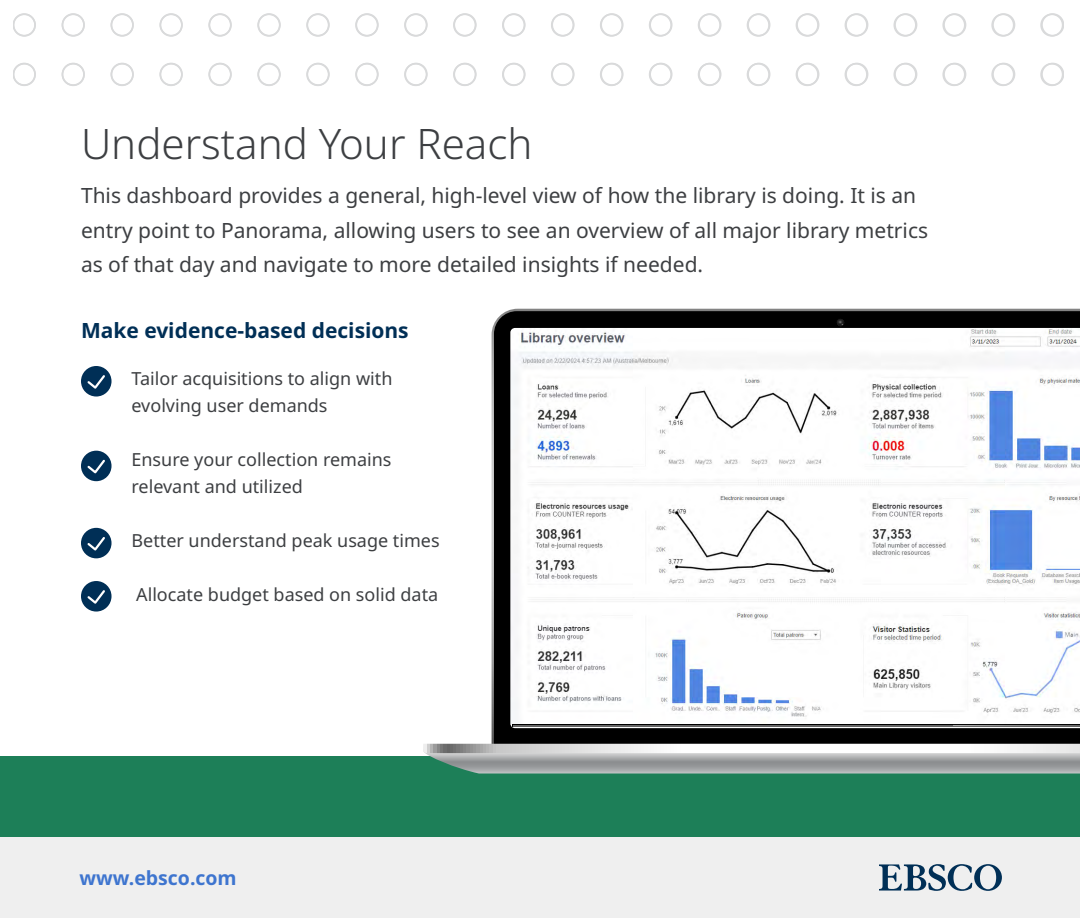
<style>
.page{position:relative;width:1080px;height:918px;background:#fff}
.page>*{position:absolute;margin:0;border:0;box-sizing:border-box;transform-origin:0 0}
.t1{font:300 42px "Noto Sans";color:#3d3f42}
.t2{font:21px/34.5px "Noto Sans";color:#3d3f42}
.t3{font:700 21px "Noto Sans";color:#002f56}
.t4{font:700 19.5px "Noto Sans";color:#3e75cf}
.t5{font:18px/27px "Noto Sans";color:#3d3f42}
</style>
<div class="page">
<div style="left:0;top:756px;width:1080px;height:81px;background:#1d7f58"></div>
<svg style="left:493px;top:310px;width:587px;height:434px"></svg>
<hr style="left:513px;top:725px;width:567px;height:1px;background:#666">
<svg style="left:837px;top:318px;width:7px;height:8px"></svg>
<svg style="left:953px;top:725px;width:105px;height:1px"></svg>
<svg style="left:423px;top:744px;width:657px;height:30px"></svg>
<div style="left:0;top:837px;width:1080px;height:81px;background:#efefef"></div>
<svg style="left:879px;top:864px;width:123px;height:27px"></svg>
<div style="left:82px;top:367px;width:28px;height:28px;background:#002f56;border-radius:50%"></div>
<div style="left:81px;top:366px;width:31px;height:31px;border:2px solid #002f56;border-radius:50%"></div>
<svg style="left:85px;top:373px;width:22px;height:18px"></svg>
<div style="left:82px;top:452px;width:28px;height:28px;background:#002f56;border-radius:50%"></div>
<div style="left:81px;top:451px;width:31px;height:30px;border:2px solid #002f56;border-radius:50%"></div>
<svg style="left:85px;top:458px;width:22px;height:17px"></svg>
<div style="left:82px;top:529px;width:28px;height:28px;background:#002f56;border-radius:50%"></div>
<div style="left:81px;top:528px;width:31px;height:30px;border:2px solid #002f56;border-radius:50%"></div>
<svg style="left:85px;top:535px;width:22px;height:18px"></svg>
<div style="left:82px;top:582px;width:28px;height:28px;background:#002f56;border-radius:50%"></div>
<div style="left:81px;top:581px;width:31px;height:31px;border:2px solid #002f56;border-radius:50%"></div>
<svg style="left:85px;top:588px;width:22px;height:18px"></svg>
<svg style="left:14px;top:14px;width:1050px;height:72px"></svg>
<div style="left:14px;top:14px;width:22px;height:22px;border:2px solid #d9dadb;border-radius:50%"></div>
<div style="left:62px;top:14px;width:23px;height:22px;border:2px solid #d9dadb;border-radius:50%"></div>
<div style="left:111px;top:14px;width:23px;height:22px;border:2px solid #d9dadb;border-radius:50%"></div>
<div style="left:160px;top:14px;width:23px;height:22px;border:2px solid #d9dadb;border-radius:50%"></div>
<div style="left:209px;top:14px;width:23px;height:22px;border:2px solid #d9dadb;border-radius:50%"></div>
<div style="left:258px;top:14px;width:23px;height:22px;border:2px solid #d9dadb;border-radius:50%"></div>
<div style="left:307px;top:14px;width:23px;height:22px;border:2px solid #d9dadb;border-radius:50%"></div>
<div style="left:355px;top:14px;width:24px;height:22px;border:2px solid #d9dadb;border-radius:50%"></div>
<div style="left:404px;top:14px;width:24px;height:22px;border:2px solid #d9dadb;border-radius:50%"></div>
<div style="left:453px;top:14px;width:24px;height:22px;border:2px solid #d9dadb;border-radius:50%"></div>
<div style="left:502px;top:14px;width:24px;height:22px;border:2px solid #d9dadb;border-radius:50%"></div>
<div style="left:551px;top:14px;width:24px;height:22px;border:2px solid #d9dadb;border-radius:50%"></div>
<div style="left:600px;top:14px;width:24px;height:22px;border:2px solid #d9dadb;border-radius:50%"></div>
<div style="left:649px;top:14px;width:24px;height:22px;border:2px solid #d9dadb;border-radius:50%"></div>
<div style="left:698px;top:14px;width:24px;height:22px;border:2px solid #d9dadb;border-radius:50%"></div>
<div style="left:747px;top:14px;width:23px;height:22px;border:2px solid #d9dadb;border-radius:50%"></div>
<div style="left:796px;top:14px;width:23px;height:22px;border:2px solid #d9dadb;border-radius:50%"></div>
<div style="left:845px;top:14px;width:23px;height:22px;border:2px solid #d9dadb;border-radius:50%"></div>
<div style="left:894px;top:14px;width:23px;height:22px;border:2px solid #d9dadb;border-radius:50%"></div>
<div style="left:943px;top:14px;width:23px;height:22px;border:2px solid #d9dadb;border-radius:50%"></div>
<div style="left:992px;top:14px;width:23px;height:22px;border:2px solid #d9dadb;border-radius:50%"></div>
<div style="left:1041px;top:14px;width:23px;height:22px;border:2px solid #d9dadb;border-radius:50%"></div>
<div style="left:14px;top:63px;width:22px;height:23px;border:2px solid #d9dadb;border-radius:50%"></div>
<div style="left:62px;top:63px;width:23px;height:23px;border:2px solid #d9dadb;border-radius:50%"></div>
<div style="left:111px;top:63px;width:23px;height:23px;border:2px solid #d9dadb;border-radius:50%"></div>
<div style="left:160px;top:63px;width:23px;height:23px;border:2px solid #d9dadb;border-radius:50%"></div>
<div style="left:209px;top:63px;width:23px;height:23px;border:2px solid #d9dadb;border-radius:50%"></div>
<div style="left:258px;top:63px;width:23px;height:23px;border:2px solid #d9dadb;border-radius:50%"></div>
<div style="left:307px;top:63px;width:23px;height:23px;border:2px solid #d9dadb;border-radius:50%"></div>
<div style="left:355px;top:63px;width:24px;height:23px;border:2px solid #d9dadb;border-radius:50%"></div>
<div style="left:404px;top:63px;width:24px;height:23px;border:2px solid #d9dadb;border-radius:50%"></div>
<div style="left:453px;top:63px;width:24px;height:23px;border:2px solid #d9dadb;border-radius:50%"></div>
<div style="left:502px;top:63px;width:24px;height:23px;border:2px solid #d9dadb;border-radius:50%"></div>
<div style="left:551px;top:63px;width:24px;height:23px;border:2px solid #d9dadb;border-radius:50%"></div>
<div style="left:600px;top:63px;width:24px;height:23px;border:2px solid #d9dadb;border-radius:50%"></div>
<div style="left:649px;top:63px;width:24px;height:23px;border:2px solid #d9dadb;border-radius:50%"></div>
<div style="left:698px;top:63px;width:24px;height:23px;border:2px solid #d9dadb;border-radius:50%"></div>
<div style="left:747px;top:63px;width:23px;height:23px;border:2px solid #d9dadb;border-radius:50%"></div>
<div style="left:796px;top:63px;width:23px;height:23px;border:2px solid #d9dadb;border-radius:50%"></div>
<div style="left:845px;top:63px;width:23px;height:23px;border:2px solid #d9dadb;border-radius:50%"></div>
<div style="left:894px;top:63px;width:23px;height:23px;border:2px solid #d9dadb;border-radius:50%"></div>
<div style="left:943px;top:63px;width:23px;height:23px;border:2px solid #d9dadb;border-radius:50%"></div>
<div style="left:992px;top:63px;width:23px;height:23px;border:2px solid #d9dadb;border-radius:50%"></div>
<div style="left:1041px;top:63px;width:23px;height:23px;border:2px solid #d9dadb;border-radius:50%"></div>
<h1 class="t1" style="left:81px;top:114px;width:453px">Understand Your Reach</h1>
<p class="t2" style="left:81px;top:179px;width:849px">This dashboard provides a general, high-level view of how the library is doing. It is an entry point to Panorama, allowing users to see an overview of all major library metrics as of that day and navigate to more detailed insights if needed.</p>
<p class="t3" style="left:81px;top:315px;width:329px">Make evidence-based decisions</p>
<p class="t5" style="left:132px;top:366px;width:263px">Tailor acquisitions to align with evolving user demands</p>
<p class="t5" style="left:132px;top:447px;width:262px">Ensure your collection remains relevant and utilized</p>
<p class="t5" style="left:132px;top:528px;width:310px">Better understand peak usage times</p>
<p class="t5" style="left:136px;top:582px;width:304px">Allocate budget based on solid data</p>
<p class="t4" style="left:80px;top:864px;width:159px">www.ebsco.com</p>
</div>
